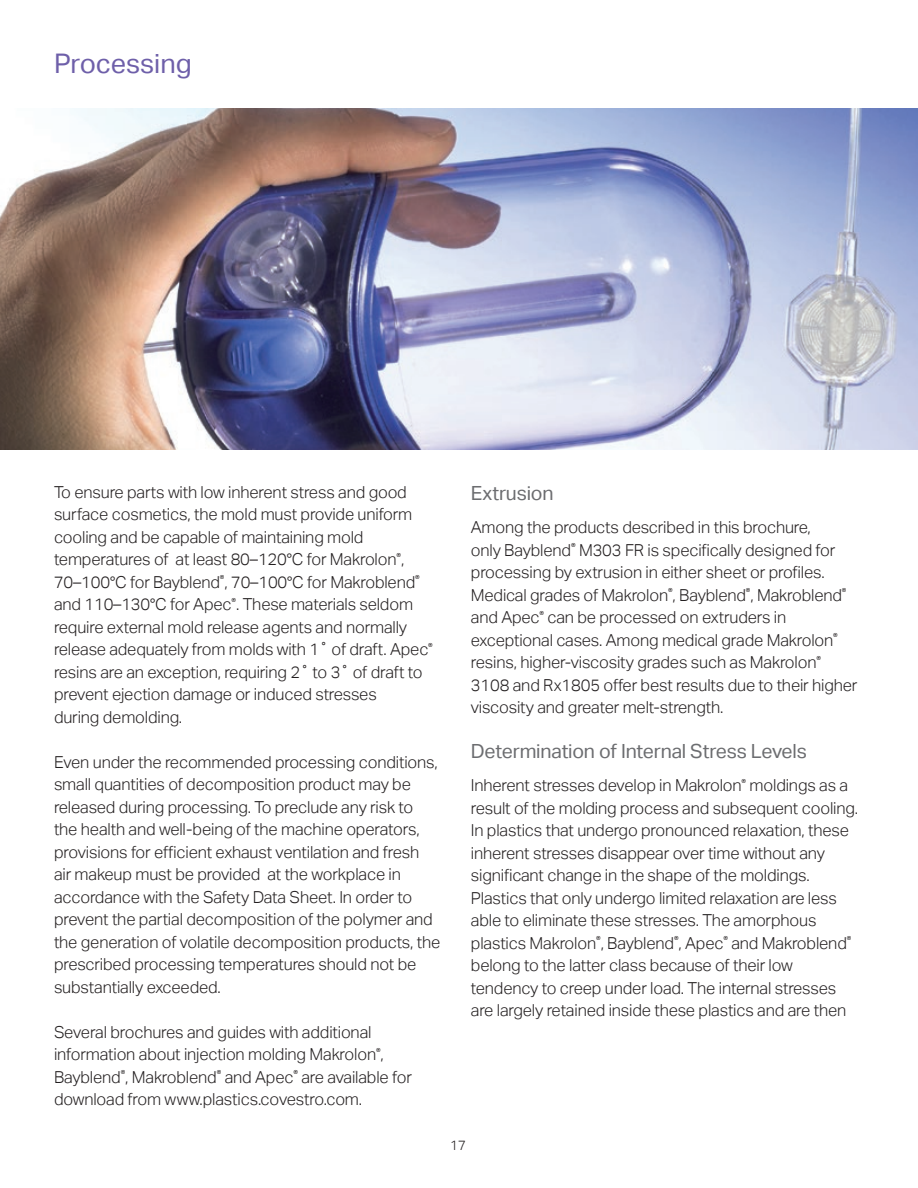
<style>
.page{position:relative;width:918px;height:1188px;background:#fff}
.page>*{position:absolute;margin:0;border:0;box-sizing:border-box;transform-origin:0 0}
.t1{font:27px "Aktiv Grotesk";color:#6e5fa9}
.t2{font:19.5px "Aktiv Grotesk";letter-spacing:-.01em;color:#6c6d70}
.t3{font:300 16.5px/22.5px "Aktiv Grotesk";letter-spacing:-.01em;color:#231f20}
.t4{font:300 13.5px "Aktiv Grotesk";color:#231f20}
</style>
<div class="page">
<img style="left:0;top:108px;width:918px;height:342px">
<p class="t1" style="left:54px;top:48px;width:139px">Processing</p>
<p class="t3" style="left:54px;top:481px;width:360px">To ensure parts with low inherent stress and good surface cosmetics, the mold must provide uniform cooling and be capable of maintaining mold temperatures of at least 80–120°C for Makrolon<sup>®</sup>,</p>
<p class="t3" style="left:54px;top:571px;width:380px">70–100°C for Bayblend<sup>®</sup>, 70–100°C for Makroblend<sup>® </sup>and 110–130°C for Apec<sup>®</sup>. These materials seldom require external mold release agents and normally release adequately from molds with 1˚ of draft. Apec<sup>® </sup>resins are an exception, requiring 2˚ to 3˚ of draft to prevent ejection damage or induced stresses</p>
<p class="t3" style="left:54px;top:706px;width:130px">during demolding.</p>
<p class="t3" style="left:54px;top:751px;width:388px">Even under the recommended processing conditions, small quantities of decomposition product may be released during processing. To preclude any risk to the health and well-being of the machine operators, provisions for efficient exhaust ventilation and fresh air makeup must be provided at the workplace in accordance with the Safety Data Sheet. In order to prevent the partial decomposition of the polymer and the generation of volatile decomposition products, the prescribed processing temperatures should not be substantially exceeded.</p>
<p class="t3" style="left:54px;top:1021px;width:359px">Several brochures and guides with additional information about injection molding Makrolon<sup>®</sup>, Bayblend<sup>®</sup>, Makroblend<sup>®</sup> and Apec<sup>®</sup> are available for download from www.plastics.covestro.com.</p>
<p class="t2" style="left:471px;top:482px;width:84px">Extrusion</p>
<p class="t3" style="left:471px;top:516px;width:388px">Among the products described in this brochure,<br>only Bayblend<sup>®</sup> M303 FR is specifically designed for processing by extrusion in either sheet or profiles.<br>Medical grades of Makrolon<sup>®</sup>, Bayblend<sup>®</sup>, Makroblend<sup>® </sup>and Apec<sup>®</sup> can be processed on extruders in exceptional cases. Among medical grade Makrolon<sup>® </sup>resins, higher-viscosity grades such as Makrolon<sup>® </sup>3108 and Rx1805 offer best results due to their higher viscosity and greater melt-strength.</p>
<p class="t2" style="left:471px;top:740px;width:338px">Determination of Internal Stress Levels</p>
<p class="t3" style="left:471px;top:774px;width:389px">Inherent stresses develop in Makrolon<sup>®</sup> moldings as a result of the molding process and subsequent cooling.<br>In plastics that undergo pronounced relaxation, these inherent stresses disappear over time without any significant change in the shape of the moldings.<br>Plastics that only undergo limited relaxation are less able to eliminate these stresses. The amorphous plastics Makrolon<sup>®</sup>, Bayblend<sup>®</sup>, Apec<sup>®</sup> and Makroblend<sup>® </sup>belong to the latter class because of their low tendency to creep under load. The internal stresses are largely retained inside these plastics and are then</p>
<p class="t4" style="left:450px;top:1138px;width:17px">17</p>
</div>
